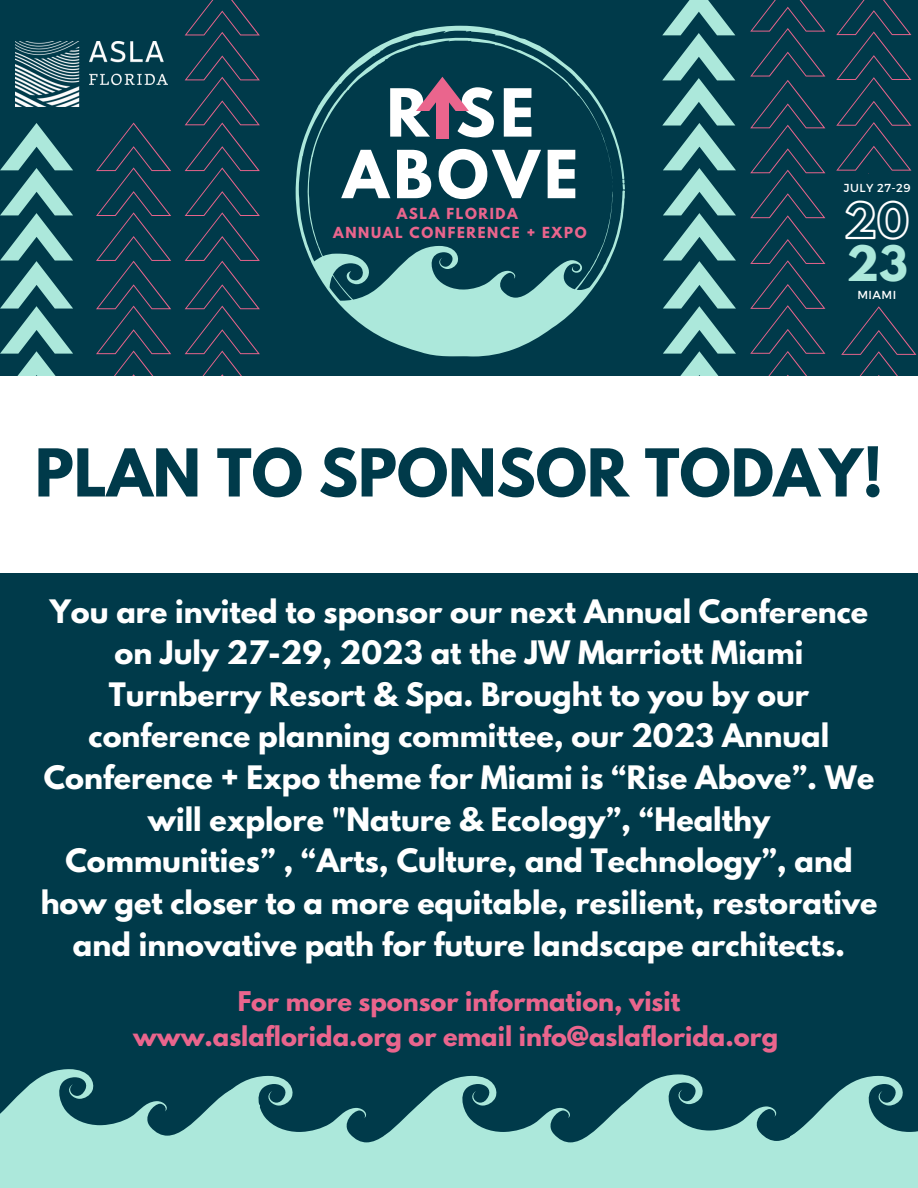
<style>
.page{position:relative;width:918px;height:1188px;background:#003a4a}
.page>*{position:absolute;margin:0;border:0;box-sizing:border-box;transform-origin:0 0}
.t1{font:700 58.65px/61.7px "League Spartan";letter-spacing:.08em;color:#fff;text-align:center}
.t2{font:700 58.35px "League Spartan";color:#003a4a}
.t3{font:43.35px "Hussar Ekologiczne 1";color:#fff}
.t4{font:700 43.35px "League Spartan";color:#ace8db}
.t5{font:700 28.65px/41.7px "League Spartan";color:#fff;text-align:center}
.t6{font:700 24.15px/34.8px "League Spartan";color:#ea658d;text-align:center}
.t7{font:700 13.5px/18.8px "League Spartan";letter-spacing:.12em;color:#ea658d;text-align:center}
.t8{font:11.55px "Montserrat";letter-spacing:.04em;color:#fff}
</style>
<div class="page">
<img style="left:16px;top:42px;width:151px;height:64px">
<svg style="left:296px;top:26px;width:329px;height:330px"></svg>
<svg style="left:622px;top:179px;width:3px;height:10px"></svg>
<svg style="left:416px;top:77px;width:53px;height:36px"></svg>
<div style="left:436px;top:86px;width:12px;height:52px;background:#ea658d"></div>
<svg style="left:96px;top:123px;width:75px;height:253px"></svg>
<svg style="left:0;top:123px;width:73px;height:253px"></svg>
<svg style="left:185px;top:0;width:75px;height:376px"></svg>
<svg style="left:662px;top:0;width:74px;height:376px"></svg>
<svg style="left:836px;top:0;width:75px;height:171px"></svg>
<svg style="left:841px;top:306px;width:75px;height:70px"></svg>
<svg style="left:750px;top:0;width:75px;height:376px"></svg>
<div style="left:0;top:376px;width:918px;height:196px;background:#fff"></div>
<svg style="left:0;top:1069px;width:181px;height:119px;fill:#ace8db"></svg>
<svg style="left:181px;top:1075px;width:204px;height:113px;fill:#ace8db"></svg>
<svg style="left:385px;top:1075px;width:206px;height:113px;fill:#ace8db"></svg>
<svg style="left:591px;top:1074px;width:200px;height:114px;fill:#ace8db"></svg>
<svg style="left:791px;top:1075px;width:127px;height:113px"></svg>
<h1 class="t1" style="left:343px;top:90px;width:237px">RISE<br>ABOVE</h1>
<p class="t7" style="left:333px;top:206px;width:255px">ASLA FLORIDA<br>ANNUAL CONFERENCE + EXPO</p>
<p class="t8" style="left:844px;top:180px;width:68px">JULY 27-29</p>
<h3 class="t3" style="left:845px;top:203px;width:66px">20</h3>
<h3 class="t4" style="left:846px;top:242px;width:63px">23</h3>
<p class="t8" style="left:857px;top:287px;width:40px">MIAMI</p>
<h2 class="t2" style="left:35px;top:444px;width:850px">PLAN TO SPONSOR TODAY!</h2>
<p class="t5" style="left:41px;top:594px;width:838px">You are invited to sponsor our next Annual Conference on July 27-29, 2023 at the JW Marriott Miami Turnberry Resort &amp; Spa. Brought to you by our conference planning committee, our 2023 Annual Conference + Expo theme for Miami is “Rise Above”. We will explore "Nature &amp; Ecology”, “Healthy Communities” , “Arts, Culture, and Technology”, and how get closer to a more equitable, resilient, restorative and innovative path for future landscape architects.</p>
<p class="t6" style="left:133px;top:987px;width:647px">For more sponsor information, visit www.aslaflorida.org or email info@aslaflorida.org</p>
</div>
